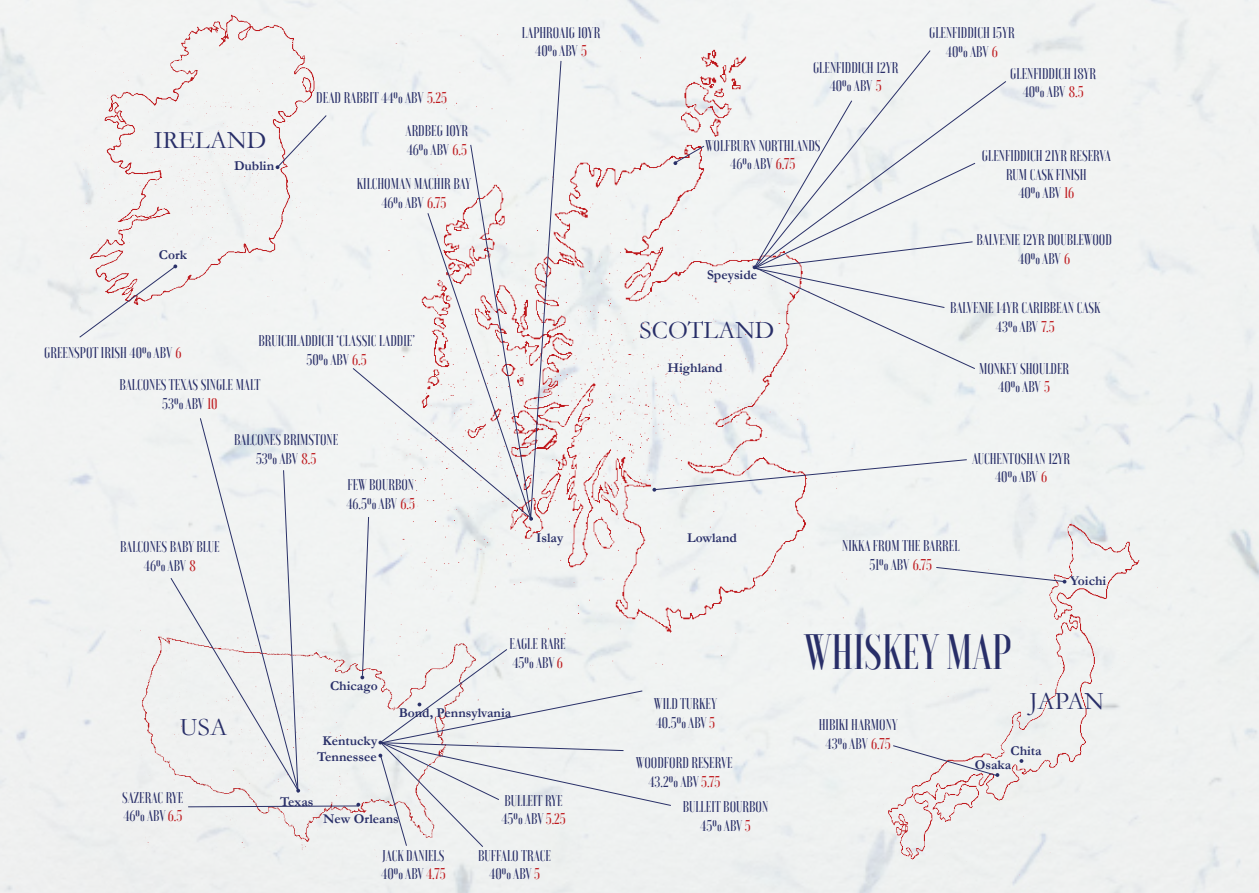
<style>
.page{position:relative;width:1259px;height:893px;background:#fff}
.page>*{position:absolute;margin:0;border:0;box-sizing:border-box;transform-origin:0 0}
.t1{font:500 49.5px "Voga";color:#282e68}
.t2{font:25.5px "Garamond";color:#282e68}
.t3{font:500 15.6px/18.6px "Voga";color:#282e68;text-align:center}
.t4{font:700 13.5px/14px "Garamond";color:#282e68}
.s1{color:#be181c}
</style>
<div class="page">
<div style="left:384px;top:34px;width:471px;height:16px;background:#f2f4f3"></div>
<div style="left:875px;top:510px;width:282px;height:372px;background:#eff1f1"></div>
<div style="left:136px;top:847px;width:345px;height:11px;background:#eff0f0"></div>
<div style="left:80px;top:4px;width:245px;height:46px;background:#f2f3f3"></div>
<div style="left:79px;top:50px;width:987px;height:797px;background:#f1f3f2"></div>
<h2 class="t2" style="left:154px;top:125px;width:114px">IRELAND</h2>
<p class="t4" style="left:159px;top:248px;width:30px">Cork</p>
<p class="t4" style="left:234px;top:159px;width:42px">Dublin</p>
<p class="t3" style="left:316px;top:88px;width:132px">DEAD RABBIT 44% ABV <span class="s1">5.25</span></p>
<p class="t3" style="left:405px;top:121px;width:64px;text-align:left">ARDBEG 10YR<br>46% ABV <span class="s1">6.5</span></p>
<p class="t3" style="left:357px;top:174px;width:116px">KILCHOMAN MACHIR BAY<br>46% ABV <span class="s1">6.75</span></p>
<p class="t3" style="left:44px;top:343px;width:139px">GREENSPOT IRISH 40% ABV <span class="s1">6</span></p>
<p class="t3" style="left:258px;top:331px;width:158px">BRUICHLADDICH ‘CLASSIC LADDIE’<br>50% ABV <span class="s1">6.5</span></p>
<p class="t3" style="left:119px;top:375px;width:143px">BALCONES TEXAS SINGLE MALT<br>53% ABV <span class="s1">10</span></p>
<p class="t3" style="left:234px;top:430px;width:106px">BALCONES BRIMSTONE<br>53% ABV <span class="s1">8.5</span></p>
<p class="t3" style="left:346px;top:475px;width:70px;text-align:left">FEW BOURBON<br>46.5% ABV <span class="s1">6.5</span></p>
<p class="t3" style="left:120px;top:537px;width:101px">BALCONES BABY BLUE<br>46% ABV <span class="s1">8</span></p>
<p class="t4" style="left:330px;top:679px;width:49px">Chicago</p>
<p class="t3" style="left:522px;top:22px;width:80px">LAPHROAIG 10YR<br>40% ABV <span class="s1">5</span></p>
<p class="t4" style="left:536px;top:530px;width:29px">Islay</p>
<p class="t3" style="left:509px;top:634px;width:58px;text-align:left">EAGLE RARE<br>45% ABV <span class="s1">6</span></p>
<h2 class="t2" style="left:180px;top:712px;width:49px">USA</h2>
<p class="t3" style="left:122px;top:787px;width:63px;text-align:left">SAZERAC RYE<br>46% ABV <span class="s1">6.5</span></p>
<p class="t4" style="left:317px;top:733px;width:62px;line-height:16px;text-align:center">Kentucky<br>Tennessee</p>
<p class="t4" style="left:399px;top:706px;width:114px">Bond, Pennsylvania</p>
<p class="t4" style="left:280px;top:794px;width:35px">Texas</p>
<p class="t4" style="left:323px;top:811px;width:77px">New Orleans</p>
<p class="t3" style="left:381px;top:845px;width:66px;text-align:left">JACK DANIELS<br>40% ABV <span class="s1">4.75</span></p>
<p class="t3" style="left:501px;top:790px;width:66px;text-align:left">BULLEIT RYE<br>45% ABV <span class="s1">5.25</span></p>
<p class="t3" style="left:478px;top:845px;width:74px">BUFFALO TRACE<br>40% ABV <span class="s1">5</span></p>
<p class="t3" style="left:813px;top:58px;width:87px">GLENFIDDICH 12YR<br>40% ABV <span class="s1">5</span></p>
<p class="t3" style="left:705px;top:135px;width:117px">WOLFBURN NORTHLANDS<br>46% ABV <span class="s1">6.75</span></p>
<p class="t4" style="left:707px;top:268px;width:52px">Speyside</p>
<h2 class="t2" style="left:639px;top:315px;width:136px">SCOTLAND</h2>
<p class="t4" style="left:667px;top:361px;width:57px">Highland</p>
<p class="t3" style="left:929px;top:23px;width:87px">GLENFIDDICH 15YR<br>40% ABV <span class="s1">6</span></p>
<p class="t3" style="left:1010px;top:63px;width:87px">GLENFIDDICH 18YR<br>40% ABV <span class="s1">8.5</span></p>
<p class="t3" style="left:982px;top:146px;width:131px">GLENFIDDICH 21YR RESERVA<br>RUM CASK FINISH<br>40% ABV <span class="s1">16</span></p>
<p class="t3" style="left:976px;top:230px;width:137px">BALVENIE 12YR DOUBLEWOOD<br>40% ABV <span class="s1">6</span></p>
<p class="t3" style="left:950px;top:298px;width:152px">BALVENIE 14YR CARIBBEAN CASK<br>43% ABV <span class="s1">7.5</span></p>
<p class="t3" style="left:979px;top:358px;width:92px">MONKEY SHOULDER<br>40% ABV <span class="s1">5</span></p>
<p class="t3" style="left:972px;top:448px;width:100px">AUCHENTOSHAN 12YR<br>40% ABV <span class="s1">6</span></p>
<p class="t4" style="left:687px;top:530px;width:51px">Lowland</p>
<p class="t3" style="left:654px;top:694px;width:65px;text-align:left">WILD TURKEY<br>40.5% ABV <span class="s1">5</span></p>
<p class="t3" style="left:636px;top:753px;width:98px">WOODFORD RESERVE<br>43.2% ABV <span class="s1">5.75</span></p>
<p class="t3" style="left:682px;top:797px;width:87px">BULLEIT BOURBON<br>45% ABV <span class="s1">5</span></p>
<p class="t3" style="left:842px;top:536px;width:119px">NIKKA FROM THE BARREL<br>51% ABV <span class="s1">6.75</span></p>
<p class="t4" style="left:1070px;top:573px;width:38px">Yoichi</p>
<h1 class="t1" style="left:804px;top:624px;width:209px">WHISKEY MAP</h1>
<h2 class="t2" style="left:1029px;top:686px;width:76px">JAPAN</h2>
<p class="t3" style="left:818px;top:715px;width:81px">HIBIKI HARMONY<br>43% ABV <span class="s1">6.75</span></p>
<p class="t4" style="left:975px;top:743px;width:68px;text-indent:36px">Chita<br>Osaka</p>
</div>
